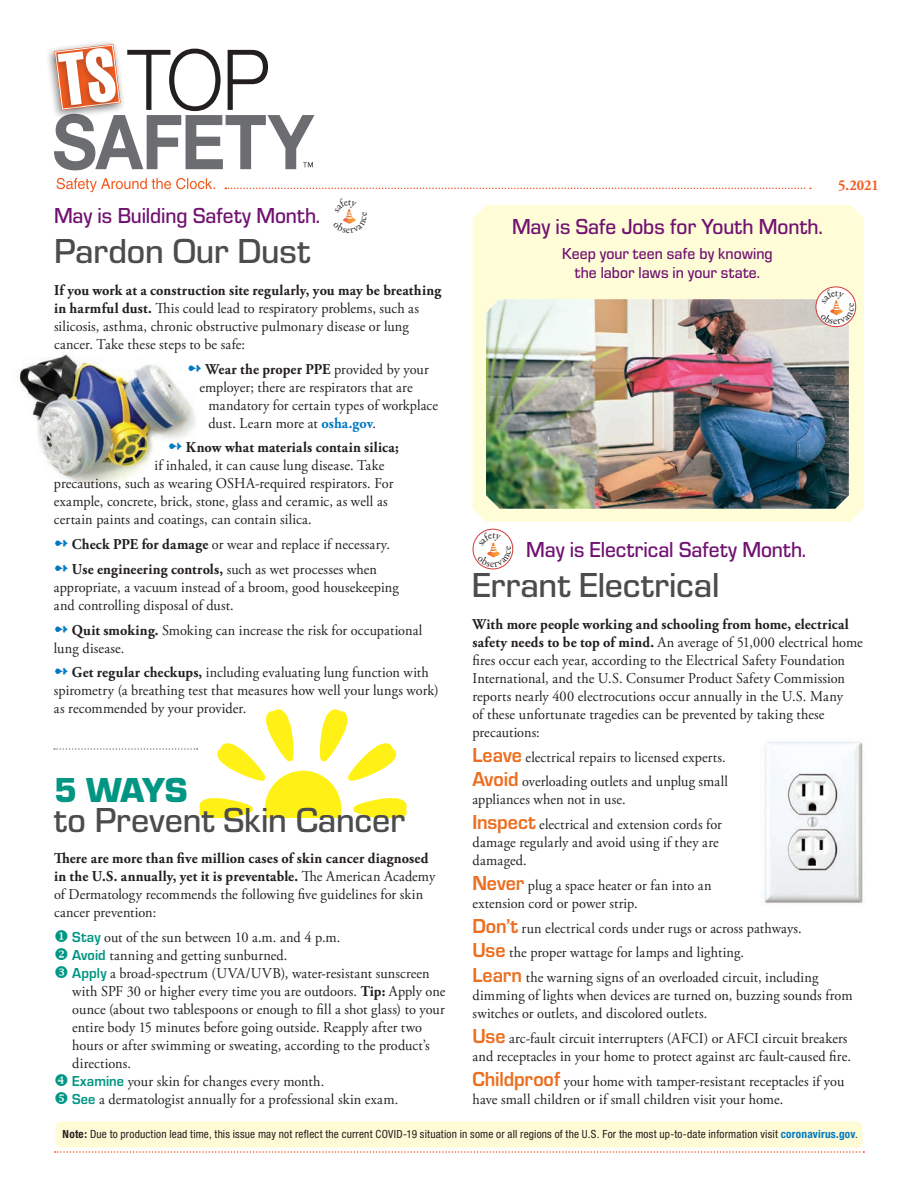
<style>
.page{position:relative;width:918px;height:1188px;background:#fff}
.page>*{position:absolute;margin:0;border:0;box-sizing:border-box;transform-origin:0 0}
.t1{font:500 36px "Eurostile T";letter-spacing:-.005em;color:#4b4c4d}
.t2{font:36px "Eurostile T Blac";color:#009683}
.t3{font:500 22.5px "Eurostile T";letter-spacing:-.005em;color:#711271;scale:.95 1}
.t4{font:500 16.5px/19.5px "Eurostile T";letter-spacing:.005em;color:#711271;text-align:center;scale:.95 1}
.t5{font:15px/18px "Adobe Garamond Pro";letter-spacing:.01em;color:#231f20;scale:.95 1}
.t6{font:700 15px "Adobe Garamond Pro";letter-spacing:.01em;color:#231f20;scale:.95 1}
.t7{font:700 15px "Adobe Garamond Pro";color:#f25b21;scale:.95 1}
.t8{font:condensed 11.25px "Helvetica Neue";letter-spacing:.015em;color:#231f20}
.s1{font-weight:700}
.s2{color:#0079c2}
.s3{font-weight:700;color:#0079c2}
.s4{color:#009683}
.s5{font-family:"Eurostile T";font-weight:700;color:#009683}
.s6{font-family:"Eurostile T";font-weight:700;font-size:21px;color:#ec6e20}
</style>
<div class="page">
<div style="left:49px;top:43px;width:73px;height:72px;background:#231f20;opacity:.3"></div>
<svg style="left:54px;top:44px;width:261px;height:126px"></svg>
<svg style="left:57px;top:178px;width:158px;height:14px"></svg>
<img style="left:19px;top:353px;width:176px;height:132px">
<div style="left:472px;top:205px;width:392px;height:317px;background:#fffcd8"></div>
<svg style="left:54px;top:1121px;width:811px;height:32px;background:#fef8d9"></svg>
<img style="left:486px;top:299px;width:363px;height:210px">
<svg style="left:54px;top:709px;width:353px;height:108px"></svg>
<img style="left:764px;top:741px;width:100px;height:163px">
<svg style="left:225px;top:188px;width:586px;height:50px"></svg>
<svg style="left:813px;top:284px;width:45px;height:45px"></svg>
<svg style="left:472px;top:528px;width:42px;height:42px"></svg>
<h2 class="t3" style="left:54px;top:203px;width:282px">May is Building Safety Month.</h2>
<h1 class="t1" style="left:54px;top:232px;width:258px">Pardon Our Dust</h1>
<p class="t5" style="left:54px;top:282px;width:409px"><span class="s1">If you work at a construction site regularly, you may be breathing in harmful dust.</span> This could lead to respiratory problems, such as silicosis, asthma, chronic obstructive pulmonary disease or lung cancer. Take these steps to be safe:</p>
<p class="t5" style="left:188px;top:360px;width:256px;text-align:center"><span class="s2">➻</span> <span class="s1">Wear the proper PPE</span> provided by your employer; there are respirators that are</p>
<p class="t5" style="left:209px;top:396px;width:243px">mandatory for certain types of workplace dust. Learn more at <span class="s3">osha.gov</span>.</p>
<p class="t6" style="left:168px;top:439px;width:244px"><span class="s2">➻</span> Know what materials contain silica;</p>
<p class="t5" style="left:155px;top:457px;width:244px">if inhaled, it can cause lung disease. Take</p>
<p class="t5" style="left:54px;top:475px;width:359px">precautions, such as wearing OSHA-required respirators. For</p>
<p class="t5" style="left:54px;top:493px;width:353px">example, concrete, brick, stone, glass and ceramic, as well as</p>
<p class="t5" style="left:54px;top:511px;width:273px">certain paints and coatings, can contain silica.</p>
<p class="t5" style="left:54px;top:532px;width:355px;line-height:24.8px"><span class="s2">➻</span> <span class="s1">Check PPE for damage</span> or wear and replace if necessary. <span class="s2">➻</span> <span class="s1">Use engineering controls,</span> such as wet processes when</p>
<p class="t5" style="left:54px;top:579px;width:365px">appropriate, a vacuum instead of a broom, good housekeeping and controlling disposal of dust.</p>
<p class="t5" style="left:54px;top:621px;width:389px"><span class="s2">➻</span> <span class="s1">Quit smoking.</span> Smoking can increase the risk for occupational lung disease.</p>
<p class="t5" style="left:54px;top:664px;width:407px"><span class="s2">➻</span> <span class="s1">Get regular checkups,</span> including evaluating lung function with spirometry (a breathing test that measures how well your lungs work) as recommended by your provider.</p>
<h1 class="t2" style="left:54px;top:770px;width:135px">5 WAYS</h1>
<h1 class="t1" style="left:54px;top:800px;width:352px">to Prevent Skin Cancer</h1>
<p class="t5" style="left:54px;top:850px;width:403px"><span class="s1">There are more than five million cases of skin cancer diagnosed in the U.S. annually, yet it is preventable.</span> The American Academy of Dermatology recommends the following five guidelines for skin cancer prevention:</p>
<p class="t5" style="left:54px;top:929px;width:303px"><span class="s4">◆</span> <span class="s5">Stay</span> out of the sun between 10 a.m. and 4 p.m.</p>
<p class="t5" style="left:72px;top:947px;width:394px;text-indent:-18px"><span class="s4">❖</span> <span class="s5">Avoid</span> tanning and getting sunburned.<br><span class="s5">Apply</span> a broad-spectrum (UVA/UVB), water-resistant sunscreen with SPF 30 or higher every time you are outdoors. <span class="s1">Tip:</span> Apply one ounce (about two tablespoons or enough to fill a shot glass) to your entire body 15 minutes before going outside. Reapply after two hours or after swimming or sweating, according to the product’s directions.<br><span class="s5">Examine</span> your skin for changes every month.<br><span class="s5">See</span> a dermatologist annually for a professional skin exam.</p>
<h2 class="t3" style="left:512px;top:214px;width:329px">May is Safe Jobs for Youth Month.</h2>
<p class="t4" style="left:562px;top:244px;width:223px">Keep your teen safe by knowing the labor laws in your state.</p>
<p class="t7" style="left:838px;top:176px;width:44px">5.2021</p>
<h2 class="t3" style="left:526px;top:537px;width:296px">May is Electrical Safety Month.</h2>
<h1 class="t1" style="left:472px;top:566px;width:249px">Errant Electrical</h1>
<p class="t5" style="left:472px;top:616px;width:412px"><span class="s1">With more people working and schooling from home, electrical safety needs to be top of mind.</span> An average of 51,000 electrical home fires occur each year, according to the Electrical Safety Foundation International, and the U.S. Consumer Product Safety Commission reports nearly 400 electrocutions occur annually in the U.S. Many<br>of these unfortunate tragedies can be prevented by taking these precautions:</p>
<p class="t5" style="left:472px;top:745px;width:271px;line-height:24.8px"><span class="s6">Leave</span> electrical repairs to licensed experts.<br><span class="s6">Avoid</span> overloading outlets and unplug small</p>
<p class="t5" style="left:472px;top:788px;width:264px;line-height:24.8px">appliances when not in use.<br><span class="s6">Inspect</span> electrical and extension cords for</p>
<p class="t5" style="left:473px;top:834px;width:261px">damage regularly and avoid using if they are damaged.</p>
<p class="t5" style="left:472px;top:877px;width:253px"><span class="s6">Never</span> plug a space heater or fan into an extension cord or power strip.</p>
<p class="t5" style="left:472px;top:916px;width:366px;line-height:24.8px"><span class="s6">Don’t</span> run electrical cords under rugs or across pathways.<br><span class="s6">Use</span> the proper wattage for lamps and lighting.<br><span class="s6">Learn</span> the warning signs of an overloaded circuit, including</p>
<p class="t5" style="left:473px;top:987px;width:402px">dimming of lights when devices are turned on, buzzing sounds from switches or outlets, and discolored outlets.</p>
<p class="t5" style="left:472px;top:1030px;width:400px"><span class="s6">Use</span> arc-fault circuit interrupters (AFCI) or AFCI circuit breakers and receptacles in your home to protect against arc fault-caused fire.</p>
<p class="t5" style="left:472px;top:1072px;width:393px"><span class="s6">Childproof</span> your home with tamper-resistant receptacles if you have small children or if small children visit your home.</p>
<p class="t8" style="left:63px;top:1127px;width:797px"><span class="s1">Note:</span> Due to production lead time, this issue may not reflect the current COVID-19 situation in some or all regions of the U.S. For the most up-to-date information visit <span class="s3">coronavirus.gov</span>.</p>
</div>
